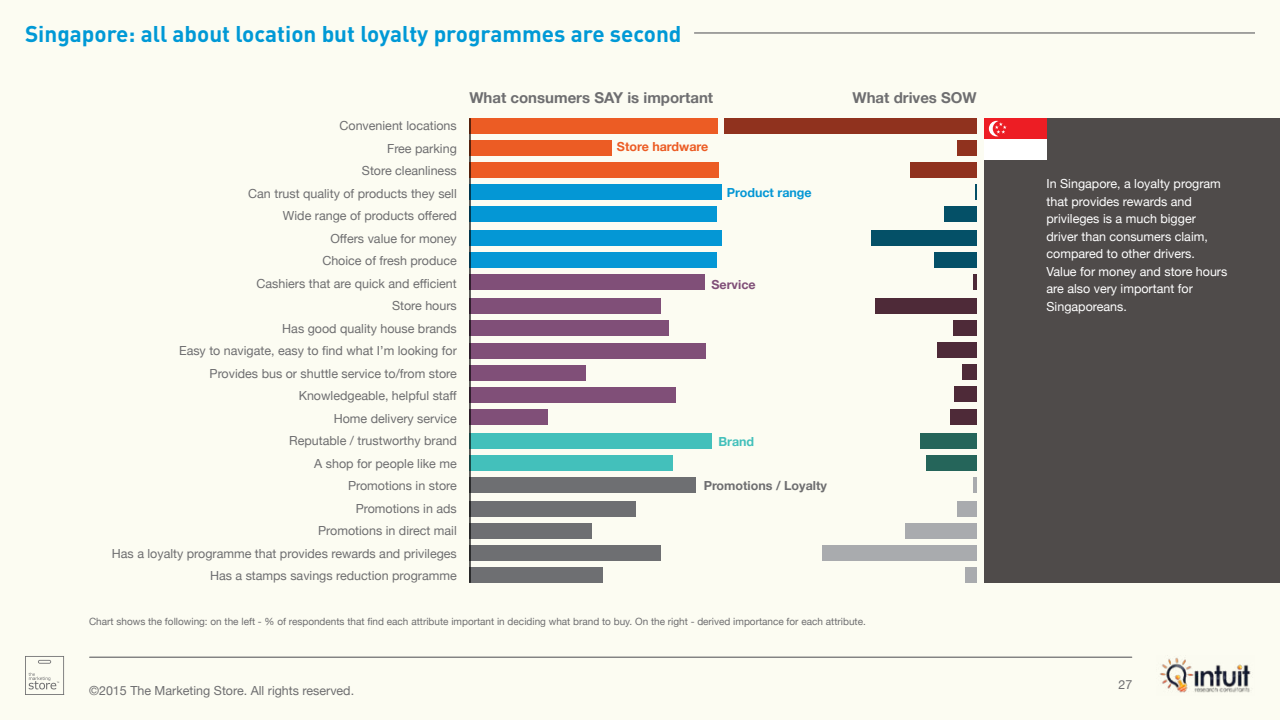
<style>
.page{position:relative;width:1280px;height:720px;background:#fcfcf2}
.page>*{position:absolute;margin:0;border:0;box-sizing:border-box;transform-origin:0 0}
.t1{font:700 22.5px "DINOT";color:#0099d6}
.t2{font:700 15px "Helvetica Neue";color:#6e6e70}
.t3{font:12.5px/22.5px "Helvetica Neue";color:#6e6e70;text-align:right}
.t4{font:12.5px/17.5px "Helvetica Neue";color:#fff}
.t5{font:700 12.5px "Helvetica Neue";color:#6e6e70}
.t6{font:700 12.5px "Helvetica Neue";color:#ec5c24}
.t7{font:700 12.5px "Helvetica Neue";color:#0497d5}
.t8{font:700 12.5px "Helvetica Neue";color:#804f78}
.t9{font:700 12.5px "Helvetica Neue";color:#43c0bb}
.t10{font:10px "Helvetica Neue";color:#6e6e70}
</style>
<div class="page">
<hr style="left:90px;top:657px;width:1042px;height:1px;background:#6e6e70">
<svg style="left:25px;top:656px;width:39px;height:39px"></svg>
<img style="left:1160px;top:657px;width:91px;height:36px">
<div style="left:984px;top:118px;width:296px;height:465px;background:#4f4b4a"></div>
<div style="left:984px;top:118px;width:63px;height:42px;background:#fff"></div>
<div style="left:984px;top:118px;width:63px;height:21px;background:#ed1d24"></div>
<svg style="left:989px;top:121px;width:18px;height:15px"></svg>
<hr style="left:694px;top:32px;width:561px;height:2px;background:#6e6e70">
<div style="left:469px;top:118px;width:249px;height:15px;background:#ec5c24"></div>
<div style="left:469px;top:140px;width:143px;height:15px;background:#ec5c24"></div>
<div style="left:469px;top:162px;width:250px;height:15px;background:#ec5c24"></div>
<div style="left:469px;top:184px;width:252px;height:16px;background:#0497d5"></div>
<div style="left:469px;top:206px;width:248px;height:16px;background:#0497d5"></div>
<div style="left:469px;top:299px;width:192px;height:15px;background:#804f78"></div>
<div style="left:469px;top:321px;width:200px;height:15px;background:#804f78"></div>
<div style="left:469px;top:343px;width:237px;height:15px;background:#804f78"></div>
<div style="left:469px;top:365px;width:116px;height:15px;background:#804f78"></div>
<div style="left:469px;top:387px;width:207px;height:15px;background:#804f78"></div>
<div style="left:469px;top:409px;width:79px;height:15px;background:#804f78"></div>
<div style="left:469px;top:231px;width:253px;height:15px;background:#0497d5"></div>
<div style="left:469px;top:253px;width:248px;height:15px;background:#0497d5"></div>
<div style="left:469px;top:275px;width:236px;height:15px;background:#804f78"></div>
<div style="left:469px;top:433px;width:243px;height:15px;background:#43c0bb"></div>
<div style="left:469px;top:455px;width:204px;height:15px;background:#43c0bb"></div>
<div style="left:469px;top:477px;width:227px;height:16px;background:#6e6f72"></div>
<div style="left:469px;top:501px;width:167px;height:16px;background:#6e6f72"></div>
<div style="left:469px;top:524px;width:123px;height:15px;background:#6e6f72"></div>
<div style="left:469px;top:546px;width:192px;height:15px;background:#6e6f72"></div>
<div style="left:469px;top:568px;width:134px;height:15px;background:#6e6f72"></div>
<div style="left:724px;top:118px;width:253px;height:15px;background:#90321e"></div>
<div style="left:957px;top:140px;width:20px;height:15px;background:#90321e"></div>
<div style="left:910px;top:162px;width:67px;height:15px;background:#90321e"></div>
<svg style="left:975px;top:184px;width:2px;height:16px"></svg>
<div style="left:944px;top:206px;width:33px;height:16px;background:#045067"></div>
<div style="left:875px;top:299px;width:102px;height:15px;background:#4e2a38"></div>
<div style="left:954px;top:321px;width:23px;height:15px;background:#4e2a38"></div>
<div style="left:938px;top:343px;width:39px;height:15px;background:#4e2a38"></div>
<div style="left:963px;top:365px;width:14px;height:15px;background:#4e2a38"></div>
<div style="left:954px;top:387px;width:23px;height:15px;background:#4e2a38"></div>
<div style="left:951px;top:409px;width:26px;height:15px;background:#4e2a38"></div>
<div style="left:871px;top:231px;width:106px;height:15px;background:#045067"></div>
<div style="left:934px;top:253px;width:43px;height:15px;background:#045067"></div>
<hr style="left:973px;top:275px;width:4px;height:15px;background:#4e2a38">
<div style="left:920px;top:433px;width:57px;height:15px;background:#25655a"></div>
<div style="left:927px;top:455px;width:50px;height:15px;background:#25655a"></div>
<hr style="left:973px;top:477px;width:4px;height:15px;background:#a9abae">
<div style="left:957px;top:501px;width:20px;height:15px;background:#a9abae"></div>
<div style="left:905px;top:523px;width:72px;height:15px;background:#a9abae"></div>
<div style="left:822px;top:545px;width:155px;height:16px;background:#a9abae"></div>
<div style="left:965px;top:567px;width:12px;height:16px;background:#a9abae"></div>
<hr style="left:469px;top:118px;width:2px;height:465px;background:#000">
<h1 class="t1" style="left:25px;top:19px;width:658px">Singapore: all about location but loyalty programmes are second</h1>
<p class="t3" style="left:112px;top:115px;width:346px">Convenient locations<br>Free parking<br>Store cleanliness<br>Can trust quality of products they sell<br>Wide range of products offered<br>Offers value for money<br>Choice of fresh produce<br>Cashiers that are quick and efficient<br>Store hours<br>Has good quality house brands<br>Easy to navigate, easy to find what I’m looking for<br>Provides bus or shuttle service to/from store<br>Knowledgeable, helpful staff<br>Home delivery service<br>Reputable / trustworthy brand<br>A shop for people like me<br>Promotions in store<br>Promotions in ads<br>Promotions in direct mail<br>Has a loyalty programme that provides rewards and privileges<br>Has a stamps savings reduction programme</p>
<p class="t2" style="left:469px;top:86px;width:245px">What consumers SAY is important</p>
<p class="t2" style="left:853px;top:86px;width:126px">What drives SOW</p>
<p class="t6" style="left:617px;top:137px;width:93px">Store hardware</p>
<p class="t7" style="left:727px;top:182px;width:86px">Product range</p>
<p class="t8" style="left:711px;top:274px;width:46px">Service</p>
<p class="t9" style="left:718px;top:432px;width:37px">Brand</p>
<p class="t5" style="left:704px;top:475px;width:125px">Promotions / Loyalty</p>
<p class="t10" style="left:89px;top:614px;width:778px">Chart shows the following: on the left - % of respondents that find each attribute important in deciding what brand to buy. On the right - derived importance for each attribute.</p>
<p class="t3" style="left:89px;top:680px;width:267px">©2015 The Marketing Store. All rights reserved.</p>
<p class="t4" style="left:1047px;top:176px;width:182px">In Singapore, a loyalty program that provides rewards and privileges is a much bigger driver than consumers claim, compared to other drivers.<br>Value for money and store hours are also very important for<br>Singaporeans.</p>
<p class="t3" style="left:1118px;top:674px;width:15px">27</p>
</div>
